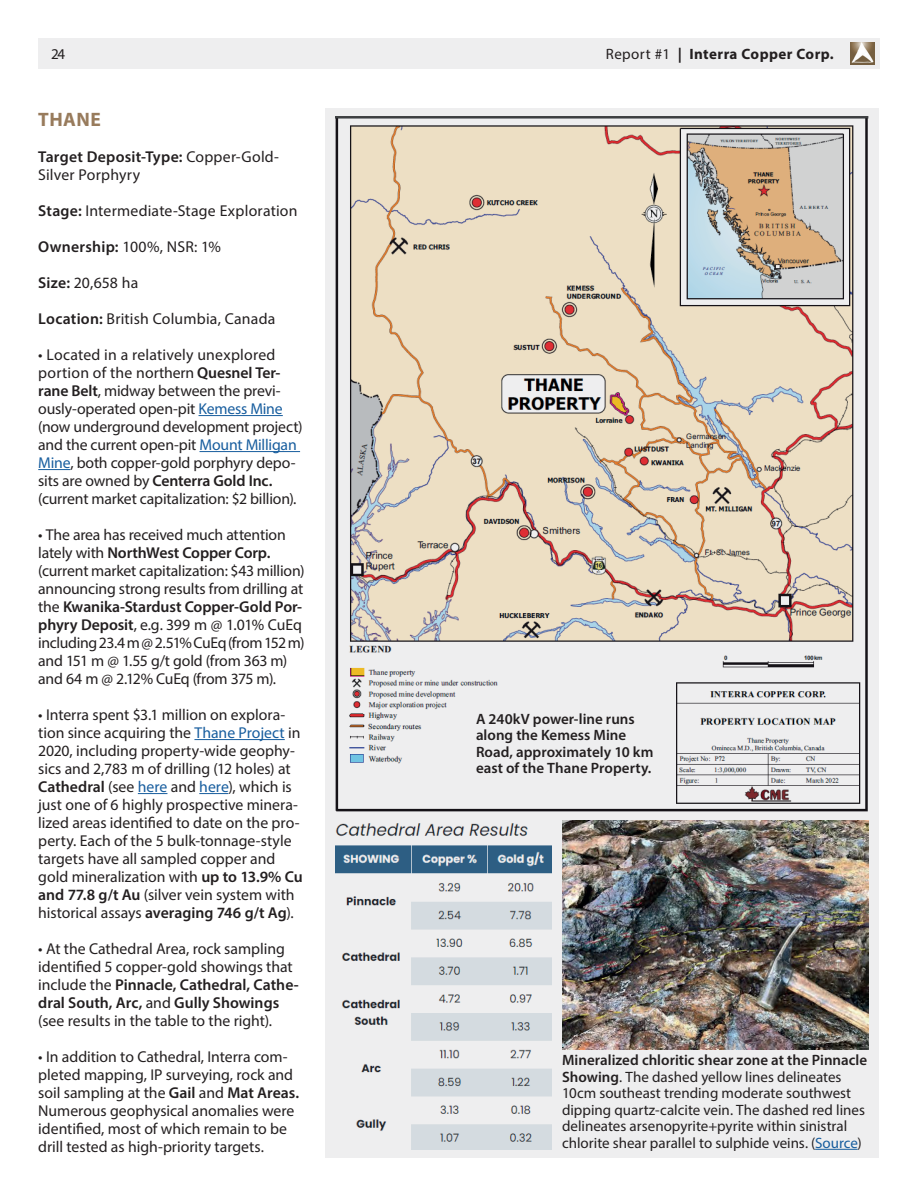
<style>
.page{position:relative;width:918px;height:1188px;background:#fff}
.page>*{position:absolute;margin:0;border:0;box-sizing:border-box;transform-origin:0 0}
.t1{font:700 19.5px "Myriad Pro";letter-spacing:.02em;color:#987b5c}
.t2{font:15.75px/18px "Myriad Pro";letter-spacing:-.005em;color:#231f20}
.t3{font:15.75px/18px "Myriad Pro";letter-spacing:.015em;color:#231f20}
.t4{font:15px/16.5px "Myriad Pro";color:#231f20}
.t5{font:600 15px/16.5px "Myriad Pro";color:#231f20}
.t6{font:700 15px "Myriad Pro";letter-spacing:.03em;color:#231f20}
.s1{font-weight:400}
.s2{font-weight:600}
.s3{color:#175d9e}
</style>
<div class="page">
<div style="left:38px;top:38px;width:842px;height:31px;background:#eeeeef"></div>
<img style="left:851px;top:43px;width:23px;height:21px">
<hr style="left:199px;top:415px;width:84px;height:1px;background:#175d9e">
<hr style="left:200px;top:451px;width:100px;height:1px;background:#175d9e">
<hr style="left:38px;top:469px;width:32px;height:1px;background:#175d9e">
<hr style="left:194px;top:739px;width:91px;height:1px;background:#175d9e">
<svg style="left:138px;top:793px;width:29px;height:1px"></svg>
<svg style="left:199px;top:793px;width:29px;height:1px"></svg>
<div style="left:325px;top:108px;width:554px;height:1049px;background:#eeeeef"></div>
<img style="left:336px;top:117px;width:532px;height:695px">
<img style="left:336px;top:823px;width:215px;height:326px">
<img style="left:562px;top:820px;width:306px;height:230px">
<hr style="left:815px;top:1149px;width:43px;height:1px;background:#175d9e">
<p class="t4" style="left:51px;top:46px;width:16px">24</p>
<p class="t6" style="left:606px;top:46px;width:229px"><span class="s1">Report #1</span> | Interra Copper Corp.</p>
<p class="t1" style="left:38px;top:109px;width:64px">THANE</p>
<p class="t3" style="left:38px;top:147px;width:242px"><span class="s2">Target Deposit-Type:</span> Copper-Gold-<br>Silver Porphyry</p>
<p class="t3" style="left:38px;top:201px;width:261px"><span class="s2">Stage:</span> Intermediate-Stage Exploration</p>
<p class="t2" style="left:38px;top:237px;width:184px"><span class="s2">Ownership:</span> 100%, NSR: 1%</p>
<p class="t2" style="left:38px;top:273px;width:102px"><span class="s2">Size:</span> 20,658 ha</p>
<p class="t2" style="left:38px;top:309px;width:239px"><span class="s2">Location:</span> British Columbia, Canada</p>
<p class="t2" style="left:38px;top:345px;width:266px">• Located in a relatively unexplored portion of the northern <span class="s2">Quesnel Ter&shy;rane Belt</span>, midway between the previ&shy;ously-operated open-pit <span class="s3">Kemess Mine </span>(now underground development project) and the current open-pit <span class="s3">Mount Milligan Mine</span>, both copper-gold porphyry depo&shy;sits are owned by <span class="s2">Centerra Gold Inc. </span>(current market capitalization: $2 billion).</p>
<p class="t2" style="left:38px;top:526px;width:268px">• The area has received much attention lately with <span class="s2">NorthWest Copper Corp. </span>(current market capitalization: $43 million) announcing strong results from drilling at the <span class="s2">Kwanika-Stardust Copper-Gold Por&shy;phyry Deposit</span>, e.g. 399 m @ 1.01% CuEq including 23.4 m @ 2.51% CuEq (from 152 m) and 151 m @ 1.55 g/t gold (from 363 m) and 64 m @ 2.12% CuEq (from 375 m).</p>
<p class="t2" style="left:38px;top:706px;width:266px">• Interra spent $3.1 million on explora&shy;tion since acquiring the <span class="s3">Thane Project</span> in 2020, including property-wide geophy&shy;sics and 2,783 m of drilling (12 holes) at <span class="s2">Cathedral</span> (see <span class="s3">here</span> and <span class="s3">here</span>), which is just one of 6 highly prospective minera&shy;lized areas identified to date on the pro&shy;perty. Each of the 5 bulk-tonnage-style targets have all sampled copper and gold mineralization with <span class="s2">up to 13.9% Cu and 77.8 g/t Au</span> (silver vein system with historical assays <span class="s2">averaging 746 g/t Ag</span>).</p>
<p class="t2" style="left:38px;top:940px;width:262px">• At the Cathedral Area, rock sampling identified 5 copper-gold showings that include the <span class="s2">Pinnacle, Cathedral, Cathe&shy;dral South, Arc,</span> and <span class="s2">Gully Showings </span>(see results in the table to the right).</p>
<p class="t2" style="left:38px;top:1048px;width:263px">• In addition to Cathedral, Interra com&shy;pleted mapping, IP surveying, rock and soil sampling at the <span class="s2">Gail</span> and <span class="s2">Mat Areas.<br></span>Numerous geophysical anomalies were identified, most of which remain to be drill tested as high-priority targets.</p>
<p class="t4" style="left:562px;top:1052px;width:307px"><span class="s2">Mineralized chloritic shear zone at the Pinnacle Showing</span>. The dashed yellow lines delineates 10cm southeast trending moderate southwest dipping quartz-calcite vein. The dashed red lines delineates arsenopyrite+pyrite within sinistral chlorite shear parallel to sulphide veins. (<span class="s3">Source</span>)</p>
<p class="t5" style="left:476px;top:710px;width:179px">A 240kV power-line runs along the Kemess Mine<br>Road, approximately 10 km east of the Thane Property.</p>
</div>
